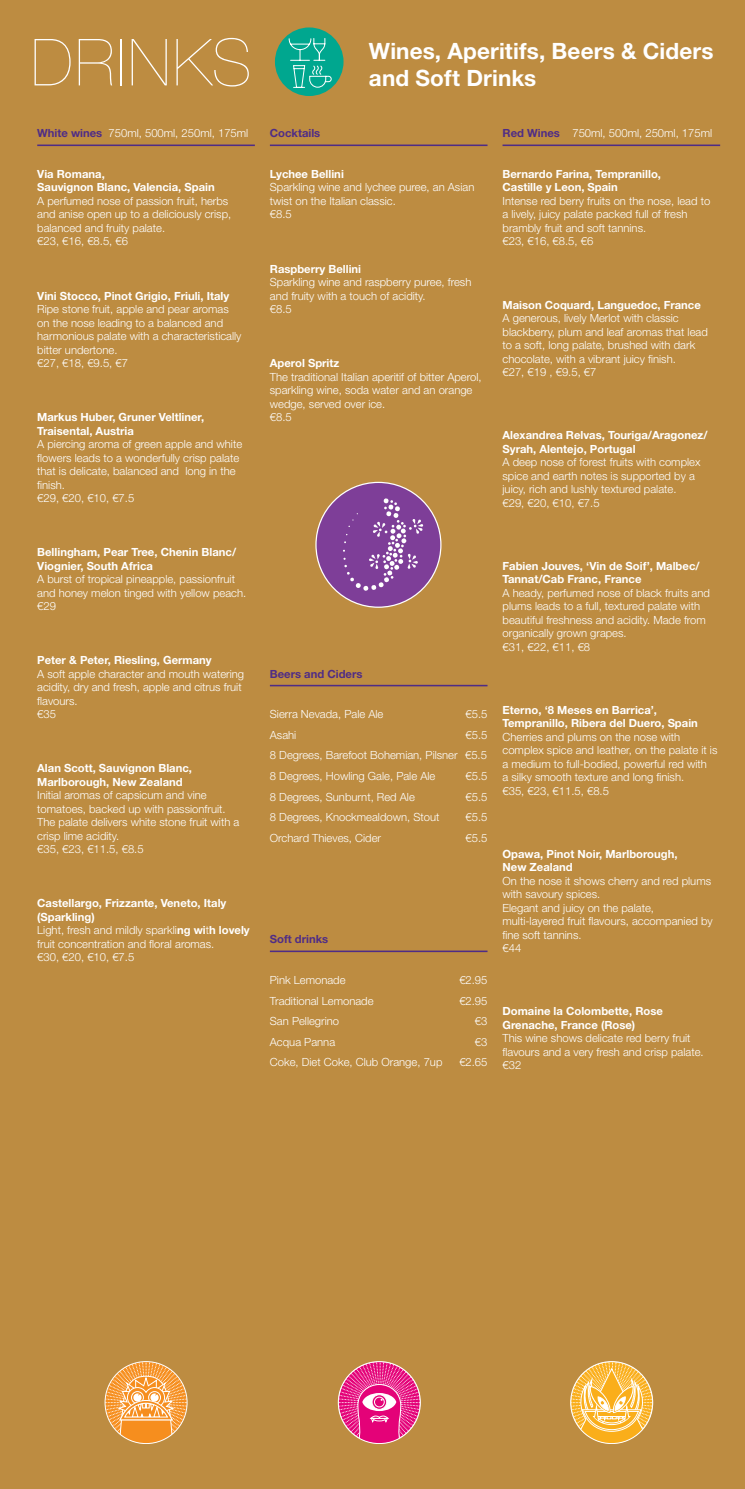
<style>
.page{position:relative;width:745px;height:1489px;background:#fff}
.page>*{position:absolute;margin:0;border:0;box-sizing:border-box;transform-origin:0 0}
.t1{font:200 65px "Helvetica Neue LT Std";letter-spacing:.035em;color:#fff}
.t2{font:700 22.5px "Helvetica Neue LT Std";letter-spacing:.005em;color:#fff}
.Drinks_Description{font:300 11.25px/13.5px "Helvetica Neue LT Std";color:#fff}
.Drinks_Name{font:700 11.25px/13.5px "Helvetica Neue LT Std";color:#fff}
.Drinks_Name-2{font:300 11.25px/13.5px "Helvetica Neue LT Std";color:#fff}
.Drinks_Title_Header{font:300 11.25px "Helvetica Neue LT Std";color:#fff}
.Drinks_Title_Header-2{font:700 11.25px "Helvetica Neue LT Std";color:#4f2c86}
.s1{font-weight:700;color:#4f2c86}
.s2{font-weight:700}
</style>
<div class="page">
<div style="left:0;top:0;width:744px;height:1488px;background:#bd8c41"></div>
<hr style="left:37px;top:144px;width:218px;height:2px;background:#4f2c86">
<hr style="left:270px;top:144px;width:217px;height:2px;background:#4f2c86">
<hr style="left:270px;top:684px;width:217px;height:2px;background:#4f2c86">
<hr style="left:270px;top:950px;width:217px;height:2px;background:#4f2c86">
<hr style="left:502px;top:144px;width:217px;height:2px;background:#4f2c86">
<div style="left:275px;top:27px;width:68px;height:69px;background:#00a78f;border-radius:50%"></div>
<svg style="left:288px;top:38px;width:44px;height:50px"></svg>
<svg style="left:338px;top:1362px;width:82px;height:81px"></svg>
<div style="left:338px;top:1360px;width:82px;height:83px;border:1px solid #fff;border-radius:50%"></div>
<svg style="left:105px;top:1362px;width:82px;height:81px"></svg>
<div style="left:105px;top:1360px;width:82px;height:83px;border:1px solid #fff;border-radius:50%"></div>
<div style="left:316px;top:482px;width:124px;height:125px;background:#7e3e98;border-radius:50%"></div>
<svg style="left:343px;top:498px;width:80px;height:93px"></svg>
<svg style="left:570px;top:1362px;width:82px;height:81px"></svg>
<div style="left:570px;top:1360px;width:82px;height:83px;border:1px solid #fff;border-radius:50%"></div>
<p class="t1" style="left:31px;top:25px;width:222px">DRINKS</p>
<p class="t2" style="left:369px;top:37px;width:346px">Wines, Aperitifs, Beers &amp; Ciders</p>
<p class="t2" style="left:369px;top:64px;width:169px">and Soft Drinks</p>
<p class="Drinks_Title_Header" style="left:37px;top:126px;width:212px"><span class="s1">White wines</span> 750ml, 500ml, 250ml, 175ml</p>
<p class="Drinks_Name-2" style="left:37px;top:167px;width:195px"><span class="s2">Via Romana,<br>Sauvignon Blanc, Valencia, Spain<br></span>A perfumed nose of passion fruit, herbs and anise open up to a deliciously crisp, balanced and fruity palate.</p>
<p class="Drinks_Description" style="left:37px;top:234px;width:92px">€23, €16, €8.5, €6</p>
<p class="Drinks_Name" style="left:37px;top:288px;width:193px">Vini Stocco, Pinot Grigio, Friuli, Italy</p>
<p class="Drinks_Description" style="left:37px;top:302px;width:206px">Ripe stone fruit, apple and pear aromas on the nose leading to a balanced and harmonious palate with a characteristically bitter undertone.</p>
<p class="Drinks_Description" style="left:37px;top:356px;width:92px">€27, €18, €9.5, €7</p>
<p class="Drinks_Name" style="left:37px;top:410px;width:168px">Markus Huber, Gruner Veltliner,<br>Traisental, Austria</p>
<p class="Drinks_Description" style="left:37px;top:437px;width:206px">A piercing aroma of green apple and white flowers leads to a wonderfully crisp palate that is delicate, balanced and long in the finish.</p>
<p class="Drinks_Description" style="left:37px;top:491px;width:98px">€29, €20, €10, €7.5</p>
<p class="Drinks_Name" style="left:37px;top:545px;width:200px">Bellingham, Pear Tree, Chenin Blanc/<br>Viognier, South Africa</p>
<p class="Drinks_Description" style="left:37px;top:572px;width:210px">A burst of tropical pineapple, passionfruit and honey melon tinged with yellow peach.</p>
<p class="Drinks_Description" style="left:37px;top:599px;width:20px">€29</p>
<p class="Drinks_Name" style="left:37px;top:653px;width:176px">Peter &amp; Peter, Riesling, Germany</p>
<p class="Drinks_Description" style="left:37px;top:666px;width:208px">A soft apple character and mouth watering acidity, dry and fresh, apple and citrus fruit flavours.</p>
<p class="Drinks_Description" style="left:37px;top:707px;width:20px">€35</p>
<p class="Drinks_Name" style="left:37px;top:761px;width:156px">Alan Scott, Sauvignon Blanc,<br>Marlborough, New Zealand</p>
<p class="Drinks_Description" style="left:37px;top:788px;width:203px">Initial aromas of capsicum and vine tomatoes, backed up with passionfruit.<br>The palate delivers white stone fruit with a crisp lime acidity.</p>
<p class="Drinks_Description" style="left:37px;top:842px;width:108px">€35, €23, €11.5, €8.5</p>
<p class="Drinks_Name" style="left:37px;top:896px;width:190px">Castellargo, Frizzante, Veneto, Italy (Sparkling)</p>
<p class="Drinks_Description" style="left:37px;top:923px;width:214px">Light, fresh and mildly sparkli<span class="s2">ng wi</span>t<span class="s2">h lovely </span>fruit concentration and floral aromas.</p>
<p class="Drinks_Description" style="left:37px;top:950px;width:98px">€30, €20, €10, €7.5</p>
<p class="Drinks_Title_Header-2" style="left:270px;top:126px;width:52px">Cocktails</p>
<p class="Drinks_Name" style="left:270px;top:167px;width:75px">Lychee Bellini</p>
<p class="Drinks_Name-2" style="left:270px;top:180px;width:206px">Sparkling wine and lychee puree, an Asian twist on the Italian classic.</p>
<p class="Drinks_Description" style="left:270px;top:207px;width:23px">€8.5</p>
<p class="Drinks_Name-2" style="left:270px;top:261px;width:203px"><span class="s2">Raspberry Bellini<br></span>Sparkling wine and raspberry puree, fresh and fruity with a touch of acidity.</p>
<p class="Drinks_Description" style="left:270px;top:302px;width:23px">€8.5</p>
<p class="Drinks_Name-2" style="left:270px;top:356px;width:213px"><span class="s2">Aperol Spritz<br></span>The traditional Italian aperitif of bitter Aperol, sparkling wine, soda water and an orange wedge, served over ice.</p>
<p class="Drinks_Description" style="left:270px;top:410px;width:23px">€8.5</p>
<p class="Drinks_Title_Header" style="left:502px;top:126px;width:211px"><span class="s1">Red Wines</span> 750ml, 500ml, 250ml, 175ml</p>
<p class="Drinks_Name" style="left:502px;top:167px;width:160px">Bernardo Farina, Tempranillo,<br>Castille y Leon, Spain</p>
<p class="Drinks_Description" style="left:502px;top:194px;width:209px">Intense red berry fruits on the nose, lead to a lively, juicy palate packed full of fresh brambly fruit and soft tannins.</p>
<p class="Drinks_Description" style="left:502px;top:234px;width:92px">€23, €16, €8.5, €6</p>
<p class="Drinks_Name" style="left:502px;top:297px;width:200px">Maison Coquard, Languedoc, France</p>
<p class="Drinks_Description" style="left:502px;top:311px;width:207px">A generous, lively Merlot with classic blackberry, plum and leaf aromas that lead to a soft, long palate, brushed with dark chocolate, with a vibrant juicy finish.</p>
<p class="Drinks_Description" style="left:502px;top:365px;width:95px">€27, €19 , €9.5, €7</p>
<p class="Drinks_Name" style="left:502px;top:428px;width:206px">Alexandrea Relvas, Touriga/Aragonez/<br>Syrah, Alentejo, Portugal</p>
<p class="Drinks_Description" style="left:502px;top:455px;width:199px">A deep nose of forest fruits with complex spice and earth notes is supported by a juicy, rich and lushly textured palate.</p>
<p class="Drinks_Description" style="left:502px;top:495px;width:98px">€29, €20, €10, €7.5</p>
<p class="Drinks_Title_Header-2" style="left:270px;top:666px;width:94px">Beers and Ciders</p>
<p class="Drinks_Description" style="left:270px;top:707px;width:115px">Sierra Nevada, Pale Ale</p>
<p class="Drinks_Description" style="left:465px;top:707px;width:23px">€5.5</p>
<p class="Drinks_Description" style="left:270px;top:727px;width:28px">Asahi</p>
<p class="Drinks_Description" style="left:465px;top:727px;width:23px">€5.5</p>
<p class="Drinks_Description" style="left:270px;top:748px;width:218px">8 Degrees, Barefoot Bohemian, Pilsner €5.5</p>
<p class="Drinks_Description" style="left:270px;top:769px;width:167px">8 Degrees, Howling Gale, Pale Ale</p>
<p class="Drinks_Description" style="left:465px;top:769px;width:23px">€5.5</p>
<p class="Drinks_Description" style="left:270px;top:789px;width:146px">8 Degrees, Sunburnt, Red Ale</p>
<p class="Drinks_Description" style="left:465px;top:789px;width:23px">€5.5</p>
<p class="Drinks_Description" style="left:270px;top:810px;width:171px">8 Degrees, Knockmealdown, Stout</p>
<p class="Drinks_Description" style="left:465px;top:810px;width:23px">€5.5</p>
<p class="Drinks_Description" style="left:270px;top:830px;width:113px">Orchard Thieves, Cider</p>
<p class="Drinks_Description" style="left:465px;top:830px;width:23px">€5.5</p>
<p class="Drinks_Title_Header-2" style="left:270px;top:932px;width:60px">Soft drinks</p>
<p class="Drinks_Description" style="left:270px;top:972px;width:77px">Pink Lemonade</p>
<p class="Drinks_Description" style="left:459px;top:972px;width:30px">€2.95</p>
<p class="Drinks_Description" style="left:270px;top:993px;width:105px">Traditional Lemonade</p>
<p class="Drinks_Description" style="left:459px;top:993px;width:30px">€2.95</p>
<p class="Drinks_Description" style="left:270px;top:1014px;width:71px">San Pellegrino</p>
<p class="Drinks_Description" style="left:474px;top:1014px;width:14px">€3</p>
<p class="Drinks_Description" style="left:270px;top:1034px;width:67px">Acqua Panna</p>
<p class="Drinks_Description" style="left:474px;top:1034px;width:14px">€3</p>
<p class="Drinks_Description" style="left:270px;top:1055px;width:174px">Coke, Diet Coke, Club Orange, 7up</p>
<p class="Drinks_Description" style="left:459px;top:1055px;width:30px">€2.65</p>
<p class="Drinks_Name" style="left:502px;top:558px;width:198px">Fabien Jouves, ‘Vin de Soif’, Malbec/<br>Tannat/Cab Franc, France</p>
<p class="Drinks_Description" style="left:502px;top:585px;width:209px">A heady, perfumed nose of black fruits and plums leads to a full, textured palate with beautiful freshness and acidity. Made from organically grown grapes.</p>
<p class="Drinks_Description" style="left:502px;top:639px;width:89px">€31, €22, €11, €8</p>
<p class="Drinks_Name" style="left:502px;top:702px;width:197px">Eterno, ‘8 Meses en Barrica’,<br>Tempranillo, Ribera del Duero, Spain</p>
<p class="Drinks_Description" style="left:502px;top:729px;width:216px">Cherries and plums on the nose with complex spice and leather, on the palate it is a medium to full-bodied, powerful red with</p>
<p class="Drinks_Description" style="left:502px;top:770px;width:183px">a silky smooth texture and long finish.</p>
<p class="Drinks_Description" style="left:502px;top:783px;width:108px">€35, €23, €11.5, €8.5</p>
<p class="Drinks_Name" style="left:502px;top:846px;width:176px">Opawa, Pinot Noir, Marlborough,<br>New Zealand</p>
<p class="Drinks_Description" style="left:502px;top:873px;width:210px">On the nose it shows cherry and red plums with savoury spices.</p>
<p class="Drinks_Description" style="left:502px;top:900px;width:212px">Elegant and juicy on the palate, multi-layered fruit flavours, accompanied by fine soft tannins.</p>
<p class="Drinks_Description" style="left:502px;top:941px;width:20px">€44</p>
<p class="Drinks_Name-2" style="left:502px;top:1004px;width:202px"><span class="s2">Domaine la Colombette, Rose Grenache, France (Rose)<br></span>This wine shows delicate red berry fruit flavours and a very fresh and crisp palate.</p>
<p class="Drinks_Description" style="left:502px;top:1058px;width:20px">€32</p>
</div>
